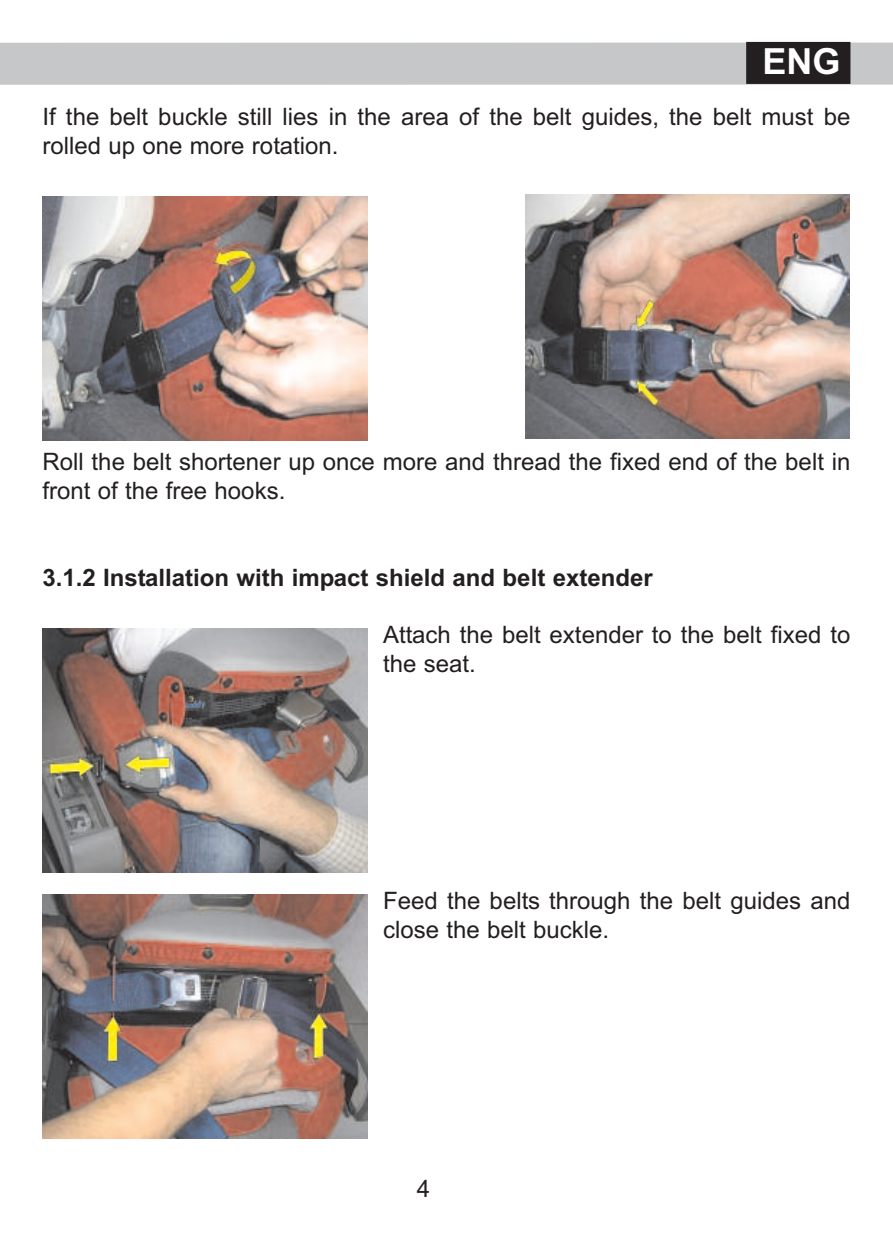
<style>
.page{position:relative;width:893px;height:1259px;background:#fff}
.page>*{position:absolute;margin:0;border:0;box-sizing:border-box;transform-origin:0 0}
.t1{font:700 36px "Arial";color:#fff}
.t2{font:24px/28.8px "Arial";color:#231f20}
.t3{font:700 24px "Arial";color:#231f20}
</style>
<div class="page">
<div style="left:0;top:43px;width:893px;height:42px;background:#c6c7c9"></div>
<div style="left:746px;top:42px;width:104px;height:42px;background:#231f20"></div>
<img style="left:43px;top:197px;width:325px;height:244px">
<img style="left:525px;top:195px;width:325px;height:243px">
<img style="left:43px;top:629px;width:325px;height:243px">
<img style="left:43px;top:894px;width:325px;height:244px">
<h1 class="t1" style="left:762px;top:41px;width:80px">ENG</h1>
<p class="t2" style="left:43px;top:102px;width:809px">If the belt buckle still lies in the area of the belt guides, the belt must be rolled up one more rotation.</p>
<p class="t2" style="left:43px;top:448px;width:809px">Roll the belt shortener up once more and thread the fixed end of the belt in front of the free hooks.</p>
<p class="t3" style="left:43px;top:563px;width:612px">3.1.2 Installation with impact shield and belt extender</p>
<p class="t2" style="left:383px;top:620px;width:469px">Attach the belt extender to the belt fixed to the seat.</p>
<p class="t2" style="left:383px;top:887px;width:469px">Feed the belts through the belt guides and close the belt buckle.</p>
<p class="t2" style="left:417px;top:1174px;width:15px">4</p>
</div>
